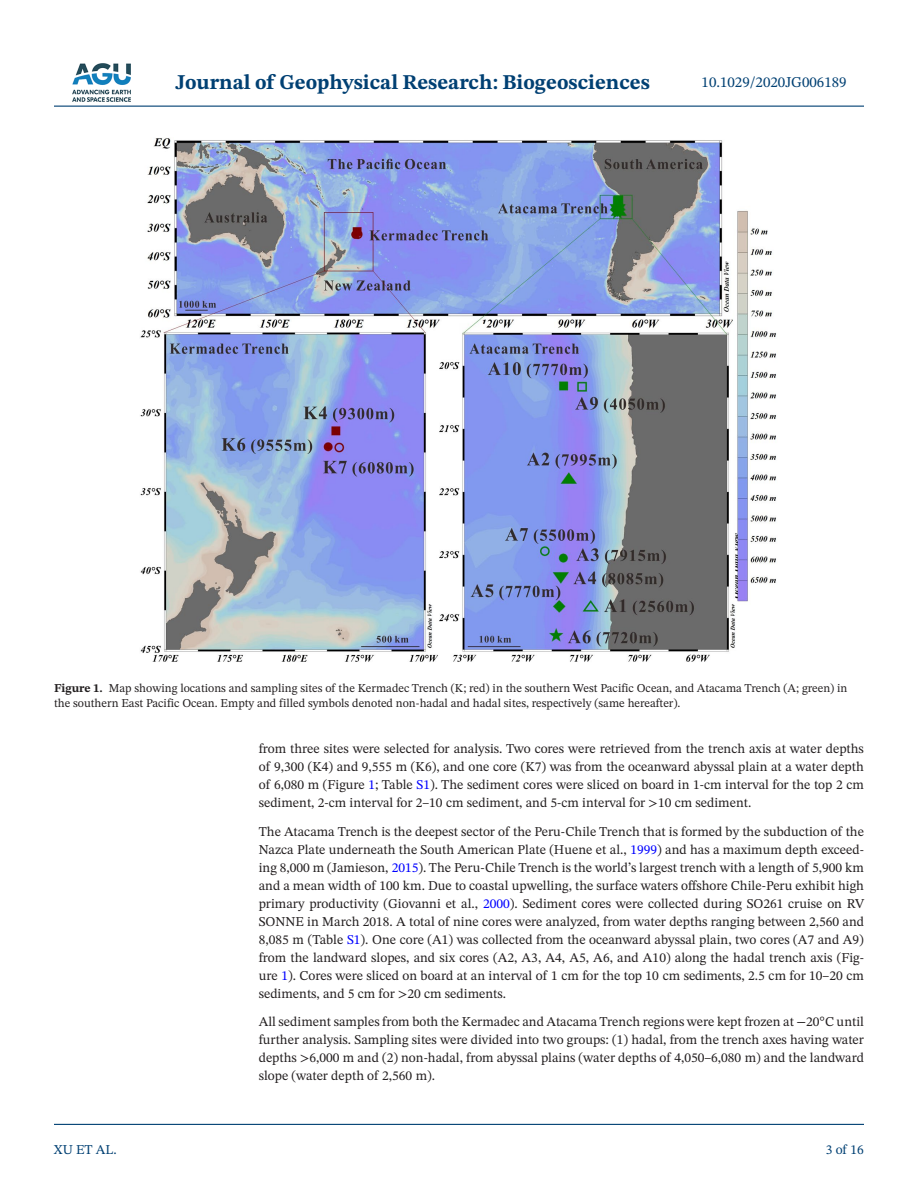
<style>
.page{position:relative;width:918px;height:1188px;background:#fff}
.page>*{position:absolute;margin:0;border:0;box-sizing:border-box;transform-origin:0 0}
.t1{font:700 21px "STIX Two Text";color:#004073}
.t2{font:15px "STIX Two Text";color:#004073}
.t3{font:13.5px/18px "STIX Two Text";color:#231f20;text-align:justify}
.t4{font:13.5px "STIX Two Text";color:#004073}
.t5{font:12px/15px "STIX Two Text";color:#231f20}
.s1{font-weight:700}
.s2{color:#00f}
</style>
<div class="page">
<hr style="left:54px;top:106px;width:810px;height:1px;background:#004073">
<hr style="left:54px;top:1124px;width:810px;height:1px;background:#004073">
<img style="left:72px;top:63px;width:59px;height:39px">
<img style="left:140px;top:138px;width:636px;height:524px">
<h1 class="t1" style="left:175px;top:67px;width:476px">Journal of Geophysical Research: Biogeosciences</h1>
<p class="t2" style="left:702px;top:72px;width:147px">10.1029/2020JG006189</p>
<p class="t5" style="left:54px;top:680px;width:795px"><span class="s1">Figure 1.</span> Map showing locations and sampling sites of the Kermadec Trench (K; red) in the southern West Pacific Ocean, and Atacama Trench (A; green) in the southern East Pacific Ocean. Empty and filled symbols denoted non-hadal and hadal sites, respectively (same hereafter).</p>
<p class="t4" style="left:54px;top:1140px;width:64px">XU ET AL.</p>
<p class="t3" style="left:259px;top:740px;width:607px">from three sites were selected for analysis. Two cores were retrieved from the trench axis at water depths of 9,300 (K4) and 9,555 m (K6), and one core (K7) was from the oceanward abyssal plain at a water depth of 6,080 m (Figure <span class="s2">1</span>; Table <span class="s2">S1</span>). The sediment cores were sliced on board in 1-cm interval for the top 2 cm sediment, 2-cm interval for 2–10 cm sediment, and 5-cm interval for &gt;10 cm sediment.</p>
<p class="t3" style="left:259px;top:822px;width:607px">The Atacama Trench is the deepest sector of the Peru-Chile Trench that is formed by the subduction of the Nazca Plate underneath the South American Plate (Huene et al., <span class="s2">1999</span>) and has a maximum depth exceed&shy;ing 8,000 m (Jamieson, <span class="s2">2015</span>). The Peru-Chile Trench is the world’s largest trench with a length of 5,900 km and a mean width of 100 km. Due to coastal upwelling, the surface waters offshore Chile-Peru exhibit high primary productivity (Giovanni et al., <span class="s2">2000</span>). Sediment cores were collected during SO261 cruise on RV SONNE in March 2018. A total of nine cores were analyzed, from water depths ranging between 2,560 and 8,085 m (Table <span class="s2">S1</span>). One core (A1) was collected from the oceanward abyssal plain, two cores (A7 and A9) from the landward slopes, and six cores (A2, A3, A4, A5, A6, and A10) along the hadal trench axis (Fig&shy;ure <span class="s2">1</span>). Cores were sliced on board at an interval of 1 cm for the top 10 cm sediments, 2.5 cm for 10–20 cm sediments, and 5 cm for &gt;20 cm sediments.</p>
<p class="t3" style="left:259px;top:1013px;width:607px">All sediment samples from both the Kermadec and Atacama Trench regions were kept frozen at −20°C until further analysis. Sampling sites were divided into two groups: (1) hadal, from the trench axes having water depths &gt;6,000 m and (2) non-hadal, from abyssal plains (water depths of 4,050–6,080 m) and the landward slope (water depth of 2,560 m).</p>
<p class="t4" style="left:826px;top:1140px;width:40px">3 of 16</p>
</div>
